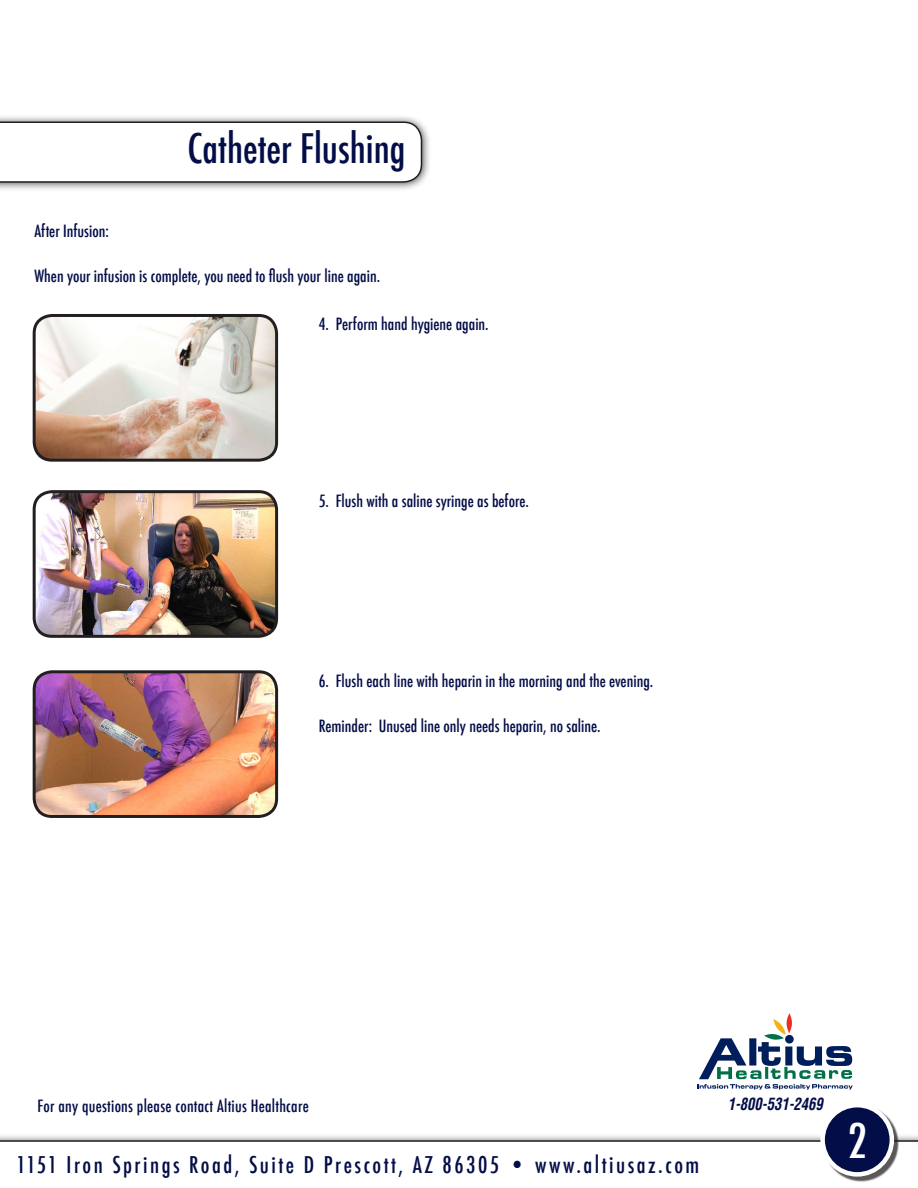
<style>
.page{position:relative;width:918px;height:1188px;background:#fff}
.page>*{position:absolute;margin:0;border:0;box-sizing:border-box;transform-origin:0 0}
.t1{font:500 condensed 46.35px "Futura";color:#fff}
.t2{font:500 condensed 39.75px "Futura";color:#030d47}
.t3{font:500 condensed 22.5px "Futura";letter-spacing:.11em;color:#030d47}
.t4{font:italic 700 condensed 16.65px "Helvetica";color:#030d47;scale:.88 1}
.t5{font:500 condensed 16.5px "Futura";color:#030d47}
</style>
<div class="page">
<div style="left:0;top:1133px;width:918px;height:55px;background:#231f20;opacity:.75"></div>
<svg style="left:0;top:1140px;width:918px;height:48px"></svg>
<div style="left:0;top:114px;width:438px;height:85px;background:#231f20;opacity:.75"></div>
<svg style="left:0;top:122px;width:422px;height:61px"></svg>
<img style="left:34px;top:492px;width:243px;height:144px">
<div style="left:33px;top:490px;width:245px;height:148px;border:3px solid #231f20;border-radius:18px"></div>
<img style="left:34px;top:315px;width:243px;height:145px">
<div style="left:33px;top:314px;width:245px;height:148px;border:3px solid #231f20;border-radius:18px"></div>
<img style="left:34px;top:674px;width:243px;height:142px">
<div style="left:33px;top:670px;width:245px;height:148px;border:3px solid #231f20;border-radius:18px"></div>
<svg style="left:698px;top:1019px;width:155px;height:71px"></svg>
<svg style="left:787px;top:1013px;width:5px;height:20px"></svg>
<div style="left:823px;top:1105px;width:82px;height:83px;background:#231f20;opacity:.75"></div>
<div style="left:823px;top:1105px;width:69px;height:69px;background:#030d47;border-radius:50%"></div>
<div style="left:820px;top:1103px;width:74px;height:74px;border:4px solid #fff;border-radius:50%"></div>
<p class="t2" style="left:188px;top:123px;width:220px">Catheter Flushing</p>
<p class="t5" style="left:34px;top:221px;width:76px">After Infusion:</p>
<p class="t5" style="left:34px;top:266px;width:347px">When your infusion is complete, you need to flush your line again.</p>
<p class="t5" style="left:319px;top:314px;width:172px">4. Perform hand hygiene again.</p>
<p class="t5" style="left:319px;top:490px;width:212px">5. Flush with a saline syringe as before.</p>
<p class="t5" style="left:319px;top:670px;width:336px">6. Flush each line with heparin in the morning and the evening.</p>
<p class="t5" style="left:319px;top:715px;width:283px">Reminder: Unused line only needs heparin, no saline.</p>
<p class="t5" style="left:38px;top:1095px;width:273px">For any questions please contact Altius Healthcare</p>
<p class="t3" style="left:16px;top:1150px;width:684px">1151 Iron Springs Road, Suite D Prescott, AZ 86305 • www.altiusaz.com</p>
<p class="t4" style="left:728px;top:1093px;width:109px">1-800-531-2469</p>
<p class="t1" style="left:848px;top:1111px;width:21px">2</p>
</div>
